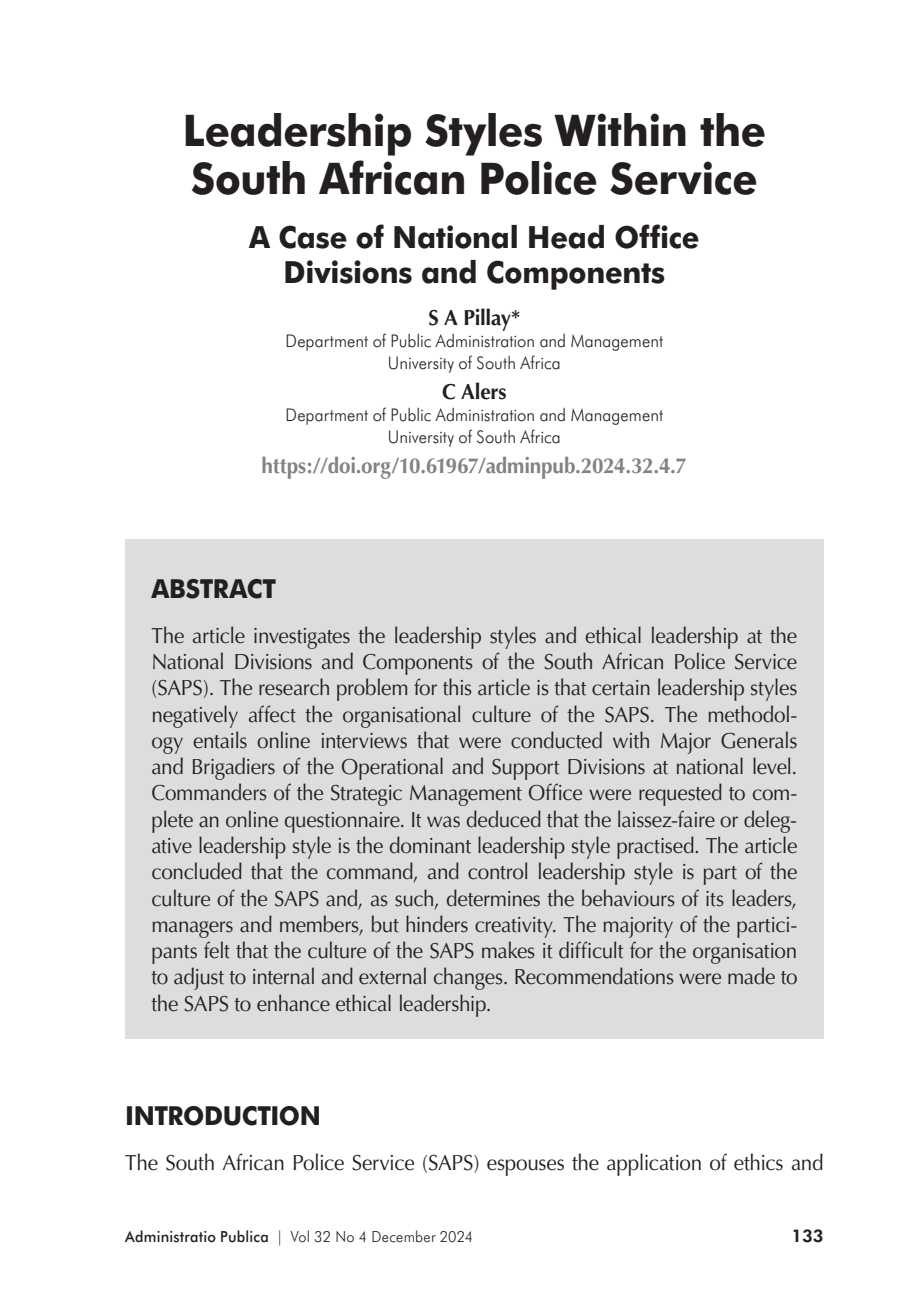
<style>
.page{position:relative;width:918px;height:1298px;background:#fff}
.page>*{position:absolute;margin:0;border:0;box-sizing:border-box;transform-origin:0 0}
.t1{font:700 43.6px/48px "Futura BT";letter-spacing:-.01em;color:#231f20;scale:.95 1}
.t2{font:700 30.6px/34.8px "Futura BT";letter-spacing:-.01em;color:#231f20;text-align:center;scale:.95 1}
.t3{font:700 26.2px "Futura BT";letter-spacing:-.015em;color:#231f20;scale:.95 1}
.t4{font:21.8px/26.2px "Optima";letter-spacing:-.015em;color:#231f20;text-align:justify;scale:.95 1}
.t5{font:700 21.8px "Optima";letter-spacing:-.01em;color:#808385;scale:.95 1}
.t6{font:700 21.8px "Optima";letter-spacing:-.01em;color:#231f20;scale:.95 1}
.t7{font:300 17.4px/21.8px "Futura BT";letter-spacing:.005em;color:#231f20;text-align:center;scale:.95 1}
.t8{font:800 17.4px "Futura BT";color:#231f20}
.t9{font:300 15.2px "Futura BT";letter-spacing:.02em;color:#231f20;scale:.95 1}
.s1{font-weight:500}
</style>
<div class="page">
<div style="left:125px;top:539px;width:699px;height:499px;background:#dcddde"></div>
<h1 class="t1" style="left:183px;top:111px;width:615px">Leadership Styles Within the<br>South African Police Service</h1>
<h2 class="t2" style="left:249px;top:222px;width:476px">A Case of National Head Office<br>Divisions and Components</h2>
<p class="t6" style="left:429px;top:309px;width:98px">S A Pillay*</p>
<p class="t7" style="left:286px;top:331px;width:399px">Department of Public Administration and Management<br>University of South Africa</p>
<p class="t6" style="left:442px;top:383px;width:70px">C Alers</p>
<p class="t7" style="left:286px;top:405px;width:399px">Department of Public Administration and Management<br>University of South Africa</p>
<p class="t5" style="left:262px;top:456px;width:449px">https://doi.org/10.61967/adminpub.2024.32.4.7</p>
<p class="t3" style="left:151px;top:577px;width:133px">ABSTRACT</p>
<p class="t4" style="left:151px;top:624px;width:682px">The article investigates the leadership styles and ethical leadership at the National Divisions and Components of the South African Police Service (SAPS). The research problem for this article is that certain leadership styles negatively affect the organisational culture of the SAPS. The methodol&shy;ogy entails online interviews that were conducted with Major Generals and Brigadiers of the Operational and Support Divisions at national level.<br>Commanders of the Strategic Management Office were requested to com&shy;plete an online questionnaire. It was deduced that the laissez-faire or deleg&shy;ative leadership style is the dominant leadership style practised. The article concluded that the command, and control leadership style is part of the culture of the SAPS and, as such, determines the behaviours of its leaders, managers and members, but hinders creativity. The majority of the partici&shy;pants felt that the culture of the SAPS makes it difficult for the organisation to adjust to internal and external changes. Recommendations were made to the SAPS to enhance ethical leadership.</p>
<p class="t3" style="left:125px;top:1104px;width:208px">INTRODUCTION</p>
<p class="t4" style="left:125px;top:1151px;width:737px">The South African Police Service (SAPS) espouses the application of ethics and</p>
<p class="t9" style="left:125px;top:1230px;width:368px"><span class="s1">Administratio Publica</span> | Vol 32 No 4 December 2024</p>
<p class="t8" style="left:792px;top:1229px;width:34px">133</p>
</div>
